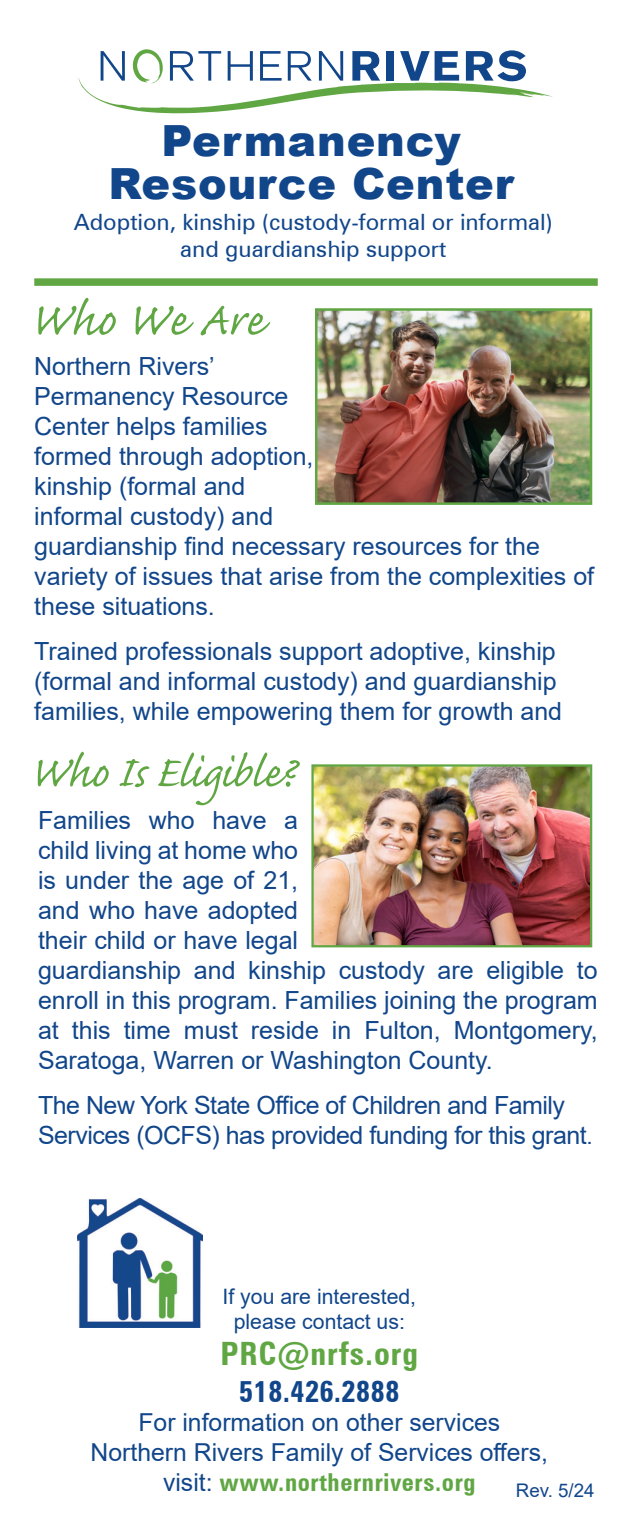
<style>
.page{position:relative;width:630px;height:1530px;background:#fff}
.page>*{position:absolute;margin:0;border:0;box-sizing:border-box;transform-origin:0 0}
.t1{font:60px "Caflisch Script MM";color:#60a744}
.t2{font:56.25px "Caflisch Script MM";letter-spacing:-.015em;color:#60a744}
.t3{font:900 43px/43px "Arial";letter-spacing:.02em;color:#11468b;text-align:center}
.t4{font:700 condensed 32.25px "Zurich BT";letter-spacing:.03em;color:#60a744}
.t5{font:700 condensed 29.75px "Zurich BT";color:#11468b}
.t6{font:25px/30px "Arial";color:#11468b}
.t7{font:25px/30px "Arial";letter-spacing:-.02em;color:#11468b}
.t8{font:24.75px/29.8px "Arial";color:#11468b;text-align:center}
.t9{font:22.5px/27px "Zurich BT";color:#11468b;text-align:center}
.t10{font:21.25px/25.5px "Arial";color:#11468b;text-align:center}
.t11{font:18.75px "Arial";color:#11468b}
.s1{font-size:22.5px}
.s2{font-family:"Zurich BT";font-weight:700;font-stretch:condensed;color:#60a744}
</style>
<div class="page">
<img style="left:314px;top:767px;width:275px;height:177px">
<div style="left:311px;top:764px;width:281px;height:183px;border:2px solid #60a744"></div>
<svg style="left:78px;top:49px;width:475px;height:64px"></svg>
<img style="left:318px;top:311px;width:271px;height:191px">
<div style="left:315px;top:308px;width:277px;height:197px;border:2px solid #60a744"></div>
<img style="left:77px;top:1199px;width:126px;height:128px">
<div style="left:34px;top:278px;width:564px;height:8px;background:#60a744"></div>
<p class="t3" style="left:108px;top:118px;width:407px">Permanency<br>Resource Center</p>
<p class="t9" style="left:74px;top:208px;width:481px">Adoption, kinship (custody-formal or informal) and guardianship support</p>
<p class="t1" style="left:29px;top:289px;width:235px">Who We Are</p>
<p class="t6" style="left:34px;top:351px;width:561px">Northern Rivers’<br>Permanency Resource<br>Center helps families<br>formed through adoption,<br>kinship (formal and<br>informal custody) and<br>guardianship find necessary resources for the variety of issues that arise from the complexities of these situations.</p>
<p class="t6" style="left:34px;top:636px;width:529px">Trained professionals support adoptive, kinship (formal and informal custody) and guardianship families, while empowering them for growth and</p>
<p class="t2" style="left:29px;top:744px;width:267px">Who Is Eligible?</p>
<p class="t6" style="left:38px;top:805px;width:561px">Families who have a<br>child living at home who<br>is under the age of 21,<br>and who have adopted<br>their child or have legal<br>guardianship and kinship custody are eligible to enroll in this program. Families joining the program at this time must reside in Fulton, Montgomery, Saratoga, Warren or Washington County.</p>
<p class="t7" style="left:38px;top:1090px;width:556px">The New York State Office of Children and Family<br>Services (OCFS) has provided funding for this grant<span class="s1">.</span></p>
<p class="t10" style="left:223px;top:1284px;width:195px">If you are interested, please contact us:</p>
<p class="t4" style="left:221px;top:1334px;width:199px">PRC@nrfs.org</p>
<p class="t5" style="left:239px;top:1373px;width:163px">518.426.2888</p>
<p class="t8" style="left:91px;top:1408px;width:459px">For information on other services<br>Northern Rivers Family of Services offers, visit: <span class="s2">www.northernrivers.org</span></p>
<p class="t11" style="left:516px;top:1477px;width:80px">Rev. 5/24</p>
</div>
